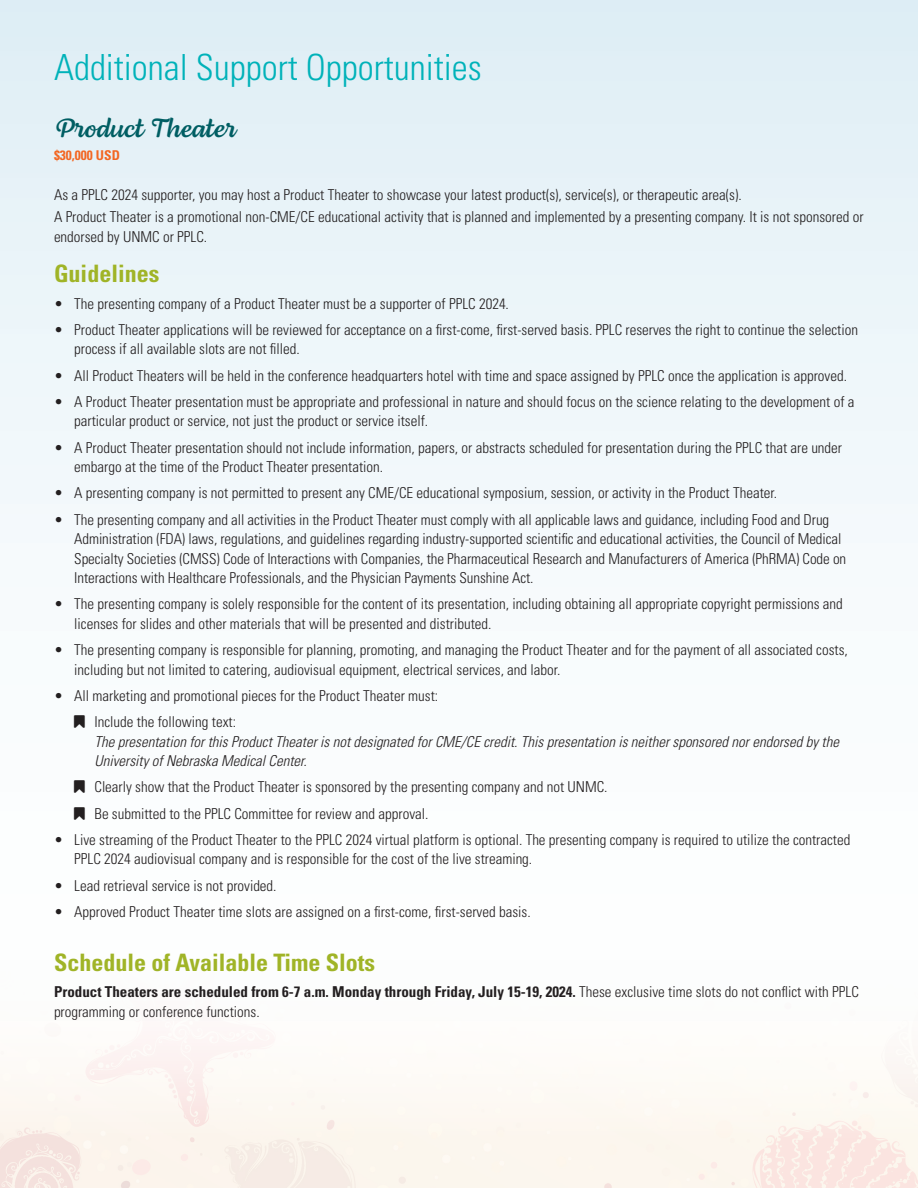
<style>
.page{position:relative;width:918px;height:1188px;background:#fff}
.page>*{position:absolute;margin:0;border:0;box-sizing:border-box;transform-origin:0 0}
.Section_Header{font:300 condensed 36px "Univers LT Std";color:#00b2b9}
.Conf_Info_Header{font:27px "Lemongrass Script";color:#005e63}
.Subsection_Header{font:700 condensed 24px "Univers LT Std";color:#a0b427}
.Para_1{font:300 condensed 15px/19.5px "Univers LT Std";color:#231f20}
.t1{font:italic 300 condensed 15px/19.5px "Univers LT Std";color:#231f20}
.Support_tier_Level_-_Price{font:700 condensed 13.5px "Univers LT Std";color:#f36621}
.s1{font-style:normal}
.s2{font-weight:700}
</style>
<div class="page">
<svg style="left:0;top:0;width:918px;height:543px"></svg>
<img style="left:0;top:1039px;width:918px;height:149px">
<p class="Section_Header" style="left:54px;top:46px;width:429px">Additional Support Opportunities</p>
<p class="Conf_Info_Header" style="left:54px;top:112px;width:183px">Product Theater</p>
<p class="Support_tier_Level_-_Price" style="left:54px;top:147px;width:67px">$30,000 USD</p>
<p class="Para_1" style="left:54px;top:185px;width:689px">As a PPLC 2024 supporter, you may host a Product Theater to showcase your latest product(s), service(s), or therapeutic area(s).</p>
<p class="Para_1" style="left:54px;top:207px;width:811px">A Product Theater is a promotional non-CME/CE educational activity that is planned and implemented by a presenting company. It is not sponsored or endorsed by UNMC or PPLC.</p>
<p class="Subsection_Header" style="left:54px;top:259px;width:107px">Guidelines</p>
<p class="Para_1" style="left:54px;top:293px;width:456px">• The presenting company of a Product Theater must be a supporter of PPLC 2024.</p>
<p class="Para_1" style="left:74px;top:320px;width:785px;text-indent:-20px">• Product Theater applications will be reviewed for acceptance on a first-come, first-served basis. PPLC reserves the right to continue the selection process if all available slots are not filled.</p>
<p class="Para_1" style="left:54px;top:365px;width:795px">• All Product Theaters will be held in the conference headquarters hotel with time and space assigned by PPLC once the application is approved.</p>
<p class="Para_1" style="left:74px;top:392px;width:782px;text-indent:-20px">• A Product Theater presentation must be appropriate and professional in nature and should focus on the science relating to the development of a particular product or service, not just the product or service itself.</p>
<p class="Para_1" style="left:74px;top:437px;width:769px;text-indent:-20px">• A Product Theater presentation should not include information, papers, or abstracts scheduled for presentation during the PPLC that are under embargo at the time of the Product Theater presentation.</p>
<p class="Para_1" style="left:54px;top:483px;width:725px">• A presenting company is not permitted to present any CME/CE educational symposium, session, or activity in the Product Theater.</p>
<p class="Para_1" style="left:74px;top:509px;width:774px;text-indent:-20px">• The presenting company and all activities in the Product Theater must comply with all applicable laws and guidance, including Food and Drug Administration (FDA) laws, regulations, and guidelines regarding industry-supported scientific and educational activities, the Council of Medical Specialty Societies (CMSS) Code of Interactions with Companies, the Pharmaceutical Research and Manufacturers of America (PhRMA) Code on Interactions with Healthcare Professionals, and the Physician Payments Sunshine Act.</p>
<p class="Para_1" style="left:74px;top:594px;width:770px;text-indent:-20px">• The presenting company is solely responsible for the content of its presentation, including obtaining all appropriate copyright permissions and licenses for slides and other materials that will be presented and distributed.</p>
<p class="Para_1" style="left:74px;top:640px;width:775px;text-indent:-20px">• The presenting company is responsible for planning, promoting, and managing the Product Theater and for the payment of all associated costs, including but not limited to catering, audiovisual equipment, electrical services, and labor.</p>
<p class="Para_1" style="left:54px;top:686px;width:386px">• All marketing and promotional pieces for the Product Theater must:</p>
<p class="t1" style="left:94px;top:712px;width:746px"><span class="s1">Include the following text:<br></span>The presentation for this Product Theater is not designated for CME/CE credit. This presentation is neither sponsored nor endorsed by the<br>University of Nebraska Medical Center.</p>
<p class="Para_1" style="left:94px;top:777px;width:515px">Clearly show that the Product Theater is sponsored by the presenting company and not UNMC.</p>
<p class="Para_1" style="left:94px;top:803px;width:336px">Be submitted to the PPLC Committee for review and approval.</p>
<p class="Para_1" style="left:74px;top:830px;width:778px;text-indent:-20px">• Live streaming of the Product Theater to the PPLC 2024 virtual platform is optional. The presenting company is required to utilize the contracted<br>PPLC 2024 audiovisual company and is responsible for the cost of the live streaming.</p>
<p class="Para_1" style="left:54px;top:875px;width:224px">• Lead retrieval service is not provided.</p>
<p class="Para_1" style="left:54px;top:902px;width:478px">• Approved Product Theater time slots are assigned on a first-come, first-served basis.</p>
<p class="Subsection_Header" style="left:54px;top:948px;width:323px">Schedule of Available Time Slots</p>
<p class="Para_1" style="left:54px;top:982px;width:806px"><span class="s2">Product Theaters are scheduled from 6-7 a.m. Monday through Friday, July 15-19, 2024.</span> These exclusive time slots do not conflict with PPLC programming or conference functions.</p>
</div>
